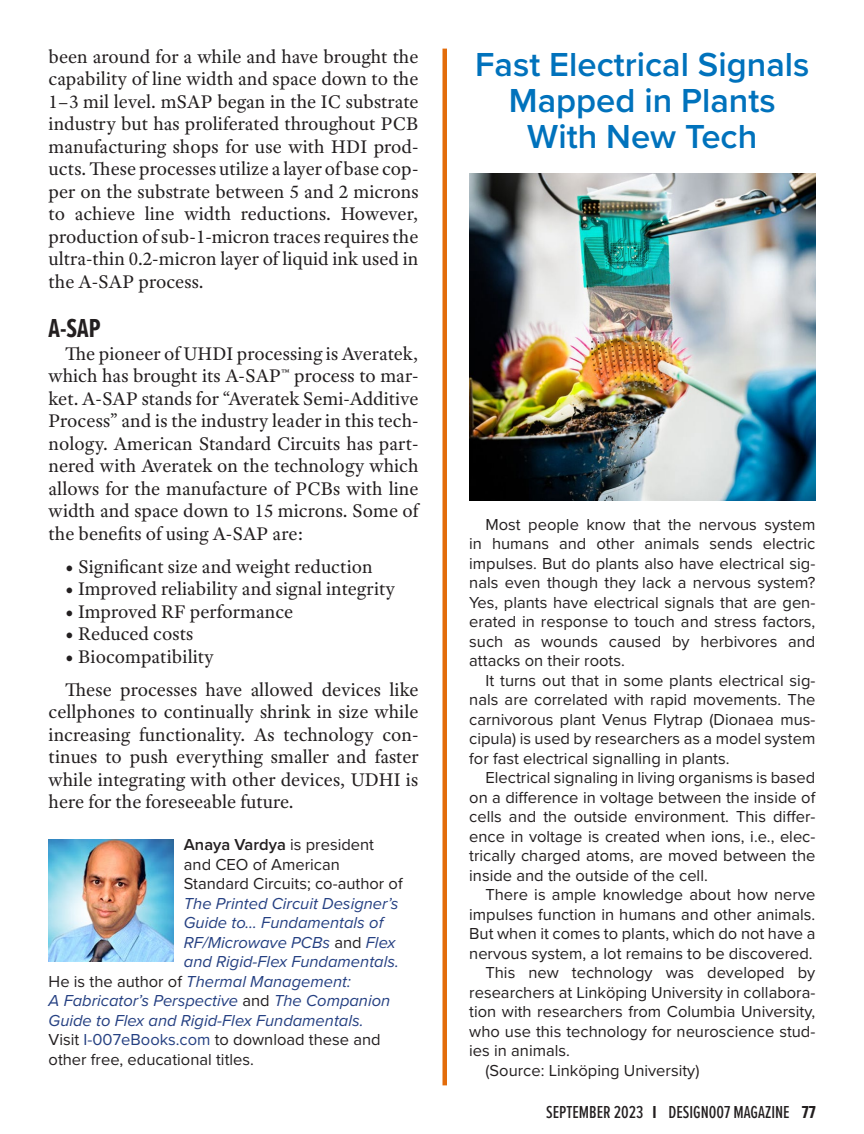
<style>
.page{position:relative;width:864px;height:1134px;background:#fff}
.page>*{position:absolute;margin:0;border:0;box-sizing:border-box;transform-origin:0 0}
.Paragraph_-_Main_tex{font:600 34.5px/36px "Proxima Nova";color:#0072bc;text-align:center}
.Paragraph_-_Main_tex-2{font:700 27px "Proxima Nova Ex Cn";color:#231f20}
.Paragraph_-_Main_tex-3{font:19.5px/22.5px "Adobe Text Pro";color:#231f20;text-align:justify}
.t1{font:500 18px "Proxima Nova Ex Cn";color:#231f20}
.Paragraph_-_Main_tex-4{font:16.5px/19.5px "Proxima Nova";color:#231f20;text-align:justify}
.Paragraph_-_Main_tex-5{font:italic 16.5px/19.5px "Proxima Nova";color:#254082}
.Paragraph_-_Main_tex-6{font:600 16.5px "Proxima Nova";color:#231f20}
.s1{font-weight:400}
.s2{font-style:normal;color:#231f20}
.s3{color:#254082}
.s4{font-weight:700}
</style>
<div class="page">
<img style="left:49px;top:840px;width:124px;height:122px">
<div style="left:442px;top:49px;width:5px;height:1036px;background:#e36c0a"></div>
<img style="left:469px;top:173px;width:347px;height:327px">
<p class="Paragraph_-_Main_tex-3" style="left:49px;top:45px;width:371px">been around for a while and have brought the capability of line width and space down to the 1–3 mil level. mSAP began in the IC substrate industry but has proliferated throughout PCB manufacturing shops for use with HDI prod&shy;ucts. These processes utilize a layer of base cop&shy;per on the substrate between 5 and 2 microns to achieve line width reductions. However, production of sub-1-micron traces requires the ultra-thin 0.2-micron layer of liquid ink used in the A-SAP process.</p>
<p class="Paragraph_-_Main_tex-2" style="left:49px;top:308px;width:54px">A-SAP</p>
<p class="Paragraph_-_Main_tex-3" style="left:49px;top:342px;width:371px;text-indent:16px">The pioneer of UHDI processing is Averatek, which has brought its A-SAP™ process to mar&shy;ket. A-SAP stands for “Averatek Semi-Additive Process” and is the industry leader in this tech&shy;nology. American Standard Circuits has part&shy;nered with Averatek on the technology which allows for the manufacture of PCBs with line width and space down to 15 microns. Some of the benefits of using A-SAP are:</p>
<p class="Paragraph_-_Main_tex-3" style="left:65px;top:555px;width:309px">• Significant size and weight reduction</p>
<p class="Paragraph_-_Main_tex-3" style="left:65px;top:577px;width:332px">• Improved reliability and signal integrity</p>
<p class="Paragraph_-_Main_tex-3" style="left:65px;top:600px;width:230px">• Improved RF performance</p>
<p class="Paragraph_-_Main_tex-3" style="left:65px;top:622px;width:130px">• Reduced costs</p>
<p class="Paragraph_-_Main_tex-3" style="left:65px;top:645px;width:150px">• Biocompatibility</p>
<p class="Paragraph_-_Main_tex-3" style="left:49px;top:678px;width:371px;text-indent:16px">These processes have allowed devices like cellphones to continually shrink in size while increasing functionality. As technology con&shy;tinues to push everything smaller and faster while integrating with other devices, UDHI is here for the foreseeable future.</p>
<p class="Paragraph_-_Main_tex-6" style="left:184px;top:832px;width:192px">Anaya Vardya <span class="s1">is president</span></p>
<p class="Paragraph_-_Main_tex-4" style="left:184px;top:854px;width:157px">and CEO of American</p>
<p class="Paragraph_-_Main_tex-4" style="left:184px;top:873px;width:220px">Standard Circuits; co-author of</p>
<p class="Paragraph_-_Main_tex-5" style="left:184px;top:893px;width:216px">The Printed Circuit Designer’s<br>Guide to… Fundamentals of</p>
<p class="Paragraph_-_Main_tex-5" style="left:184px;top:932px;width:216px">RF/Microwave PCBs <span class="s2">and</span> Flex and Rigid-Flex Fundamentals.</p>
<p class="Paragraph_-_Main_tex-5" style="left:49px;top:971px;width:304px"><span class="s2">He is the author of</span> Thermal Management:</p>
<p class="Paragraph_-_Main_tex-5" style="left:49px;top:990px;width:343px">A Fabricator’s Perspective <span class="s2">and</span> The Companion</p>
<p class="Paragraph_-_Main_tex-5" style="left:49px;top:1010px;width:316px">Guide to Flex and Rigid-Flex Fundamentals.</p>
<p class="Paragraph_-_Main_tex-4" style="left:49px;top:1029px;width:334px">Visit <span class="s3">I-007eBooks.com</span> to download these and other free, educational titles.</p>
<p class="Paragraph_-_Main_tex" style="left:475px;top:45px;width:336px">Fast Electrical Signals<br>Mapped in Plants</p>
<p class="Paragraph_-_Main_tex" style="left:527px;top:117px;width:232px">With New Tech</p>
<p class="Paragraph_-_Main_tex-4" style="left:469px;top:514px;width:348px;text-indent:16px">Most people know that the nervous system in humans and other animals sends electric impulses. But do plants also have electrical sig&shy;nals even though they lack a nervous system?<br>Yes, plants have electrical signals that are gen&shy;erated in response to touch and stress factors, such as wounds caused by herbivores and attacks on their roots.</p>
<p class="Paragraph_-_Main_tex-4" style="left:469px;top:670px;width:348px;text-indent:16px">It turns out that in some plants electrical sig&shy;nals are correlated with rapid movements. The carnivorous plant Venus Flytrap (Dionaea mus&shy;cipula) is used by researchers as a model system for fast electrical signalling in plants.</p>
<p class="Paragraph_-_Main_tex-4" style="left:469px;top:767px;width:348px;text-indent:16px">Electrical signaling in living organisms is based on a difference in voltage between the inside of cells and the outside environment. This differ&shy;ence in voltage is created when ions, i.e., elec&shy;trically charged atoms, are moved between the inside and the outside of the cell.</p>
<p class="Paragraph_-_Main_tex-4" style="left:469px;top:884px;width:348px;text-indent:16px">There is ample knowledge about how nerve impulses function in humans and other animals.<br>But when it comes to plants, which do not have a nervous system, a lot remains to be discovered.</p>
<p class="Paragraph_-_Main_tex-4" style="left:469px;top:962px;width:348px;text-indent:16px">This new technology was developed by researchers at Linköping University in collabora&shy;tion with researchers from Columbia University, who use this technology for neuroscience stud&shy;ies in animals.</p>
<p class="Paragraph_-_Main_tex-4" style="left:485px;top:1060px;width:215px">(Source: Linköping University)</p>
<p class="t1" style="left:546px;top:1099px;width:271px">SEPTEMBER 2023 <span class="s4">I</span> DESIGN007 MAGAZINE <span class="s4">77</span></p>
</div>
